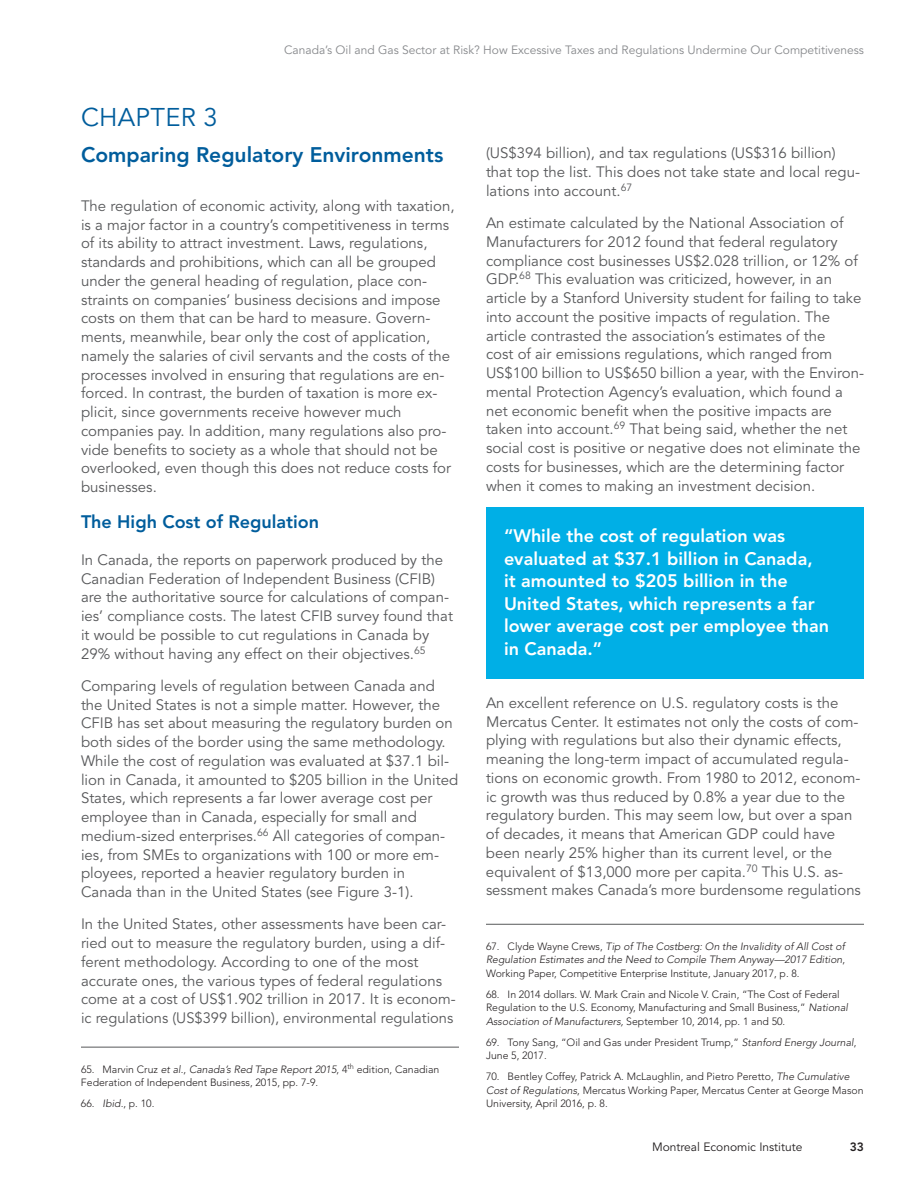
<style>
.page{position:relative;width:918px;height:1188px;background:#fff}
.page>*{position:absolute;margin:0;border:0;box-sizing:border-box;transform-origin:0 0}
.t1{font:25.5px "Avenir LT Std";letter-spacing:.01em;color:#005d9c}
.t2{font:800 21px "Avenir LT Std";color:#005d9c}
.t3{font:800 18px/22.5px "Avenir LT Std";color:#fff}
.t4{font:800 18px "Avenir LT Std";color:#005d9c}
.t5{font:15px/18.8px "Avenir LT Std";color:#57585a}
.t6{font:12px "Avenir LT Std";color:#87898c}
.t7{font:12px "Avenir LT Std";color:#231f20}
.t8{font:800 12px "Avenir LT Std";color:#231f20}
.t9{font:300 10.5px/13.5px "Avenir LT Std";color:#231f20}
.t10{font:italic 300 10.5px/13.5px "Avenir LT Std";color:#231f20;text-align:justify}
.s1{font-style:italic}
.s2{font-style:normal}
</style>
<div class="page">
<hr style="left:81px;top:1047px;width:378px;height:1px;background:#57585a">
<hr style="left:486px;top:924px;width:378px;height:1px;background:#57585a">
<div style="left:486px;top:507px;width:378px;height:172px;background:#00afe6"></div>
<p class="t6" style="left:284px;top:43px;width:581px">Canada’s Oil and Gas Sector at Risk? How Excessive Taxes and Regulations Undermine Our Competitiveness</p>
<p class="t1" style="left:81px;top:103px;width:138px">CHAPTER 3</p>
<p class="t2" style="left:81px;top:142px;width:364px">Comparing Regulatory Environments</p>
<p class="t5" style="left:81px;top:197px;width:375px">The regulation of economic activity, along with taxation, is a major factor in a country’s competitiveness in terms of its ability to attract investment. Laws, regulations, standards and prohibitions, which can all be grouped under the general heading of regulation, place con&shy;straints on companies’ business decisions and impose costs on them that can be hard to measure. Govern&shy;ments, meanwhile, bear only the cost of application, namely the salaries of civil servants and the costs of the processes involved in ensuring that regulations are en&shy;forced. In contrast, the burden of taxation is more ex&shy;plicit, since governments receive however much companies pay. In addition, many regulations also pro&shy;vide benefits to society as a whole that should not be overlooked, even though this does not reduce costs for businesses.</p>
<p class="t4" style="left:81px;top:511px;width:240px">The High Cost of Regulation</p>
<p class="t5" style="left:81px;top:551px;width:374px">In Canada, the reports on paperwork produced by the Canadian Federation of Independent Business (CFIB) are the authoritative source for calculations of compan&shy;ies’ compliance costs. The latest CFIB survey found that it would be possible to cut regulations in Canada by 29% without having any effect on their objectives.<sup>65</sup></p>
<p class="t5" style="left:81px;top:677px;width:379px">Comparing levels of regulation between Canada and the United States is not a simple matter. However, the CFIB has set about measuring the regulatory burden on both sides of the border using the same methodology.<br>While the cost of regulation was evaluated at $37.1 bil&shy;lion in Canada, it amounted to $205 billion in the United States, which represents a far lower average cost per employee than in Canada, especially for small and medium-sized enterprises.<sup>66</sup> All categories of compan&shy;ies, from SMEs to organizations with 100 or more em&shy;ployees, reported a heavier regulatory burden in Canada than in the United States (see Figure 3-1).</p>
<p class="t5" style="left:81px;top:915px;width:376px">In the United States, other assessments have been car&shy;ried out to measure the regulatory burden, using a dif&shy;ferent methodology. According to one of the most accurate ones, the various types of federal regulations come at a cost of US$1.902 trillion in 2017. It is econom&shy;ic regulations (US$399 billion), environmental regulations</p>
<p class="t9" style="left:81px;top:1062px;width:360px">65. Marvin Cruz <span class="s1">et al</span>., <span class="s1">Canada’s Red Tape Report 2015</span>, 4<sup>th</sup> edition, Canadian<br>Federation of Independent Business, 2015, pp. 7-9.</p>
<p class="t9" style="left:81px;top:1097px;width:75px">66. <span class="s1">Ibid.</span>, p. 10.</p>
<p class="t5" style="left:486px;top:144px;width:376px">(US$394 billion), and tax regulations (US$316 billion) that top the list. This does not take state and local regu&shy;lations into account.<sup>67</sup></p>
<p class="t5" style="left:486px;top:214px;width:380px">An estimate calculated by the National Association of Manufacturers for 2012 found that federal regulatory compliance cost businesses US$2.028 trillion, or 12% of GDP.<sup>68</sup> This evaluation was criticized, however, in an article by a Stanford University student for failing to take into account the positive impacts of regulation. The article contrasted the association’s estimates of the<br>cost of air emissions regulations, which ranged from US$100 billion to US$650 billion a year, with the Environ&shy;mental Protection Agency’s evaluation, which found a net economic benefit when the positive impacts are taken into account.<sup>69</sup> That being said, whether the net social cost is positive or negative does not eliminate the costs for businesses, which are the determining factor when it comes to making an investment decision.</p>
<p class="t3" style="left:504px;top:525px;width:327px">“While the cost of regulation was evaluated at $37.1 billion in Canada,<br>it amounted to $205 billion in the<br>United States, which represents a far lower average cost per employee than in Canada.”</p>
<p class="t5" style="left:486px;top:694px;width:376px">An excellent reference on U.S. regulatory costs is the Mercatus Center. It estimates not only the costs of com&shy;plying with regulations but also their dynamic effects, meaning the long-term impact of accumulated regula&shy;tions on economic growth. From 1980 to 2012, econom&shy;ic growth was thus reduced by 0.8% a year due to the regulatory burden. This may seem low, but over a span of decades, it means that American GDP could have been nearly 25% higher than its current level, or the equivalent of $13,000 more per capita.<sup>70</sup> This U.S. as&shy;sessment makes Canada’s more burdensome regulations</p>
<p class="t10" style="left:486px;top:940px;width:361px"><span class="s2">67. Clyde Wayne Crews,</span> Tip of The Costberg: On the Invalidity of All Cost of Regulation Estimates and the Need to Compile Them Anyway—2017 Edition<span class="s2">, Working Paper, Competitive Enterprise Institute, January 2017, p. 8.</span></p>
<p class="t9" style="left:486px;top:987px;width:364px">68. In 2014 dollars. W. Mark Crain and Nicole V. Crain, “The Cost of Federal<br>Regulation to the U.S. Economy, Manufacturing and Small Business,” <span class="s1">National<br>Association of Manufacturers,</span> September 10, 2014, pp. 1 and 50.</p>
<p class="t9" style="left:486px;top:1035px;width:372px">69. Tony Sang, “Oil and Gas under President Trump,” <span class="s1">Stanford Energy Journal</span>,<br>June 5, 2017.</p>
<p class="t9" style="left:486px;top:1070px;width:379px">70. Bentley Coffey, Patrick A. McLaughlin, and Pietro Peretto, <span class="s1">The Cumulative<br>Cost of Regulations</span>, Mercatus Working Paper, Mercatus Center at George Mason<br>University, April 2016, p. 8.</p>
<p class="t7" style="left:652px;top:1140px;width:152px">Montreal Economic Institute</p>
<p class="t8" style="left:850px;top:1140px;width:16px">33</p>
</div>
